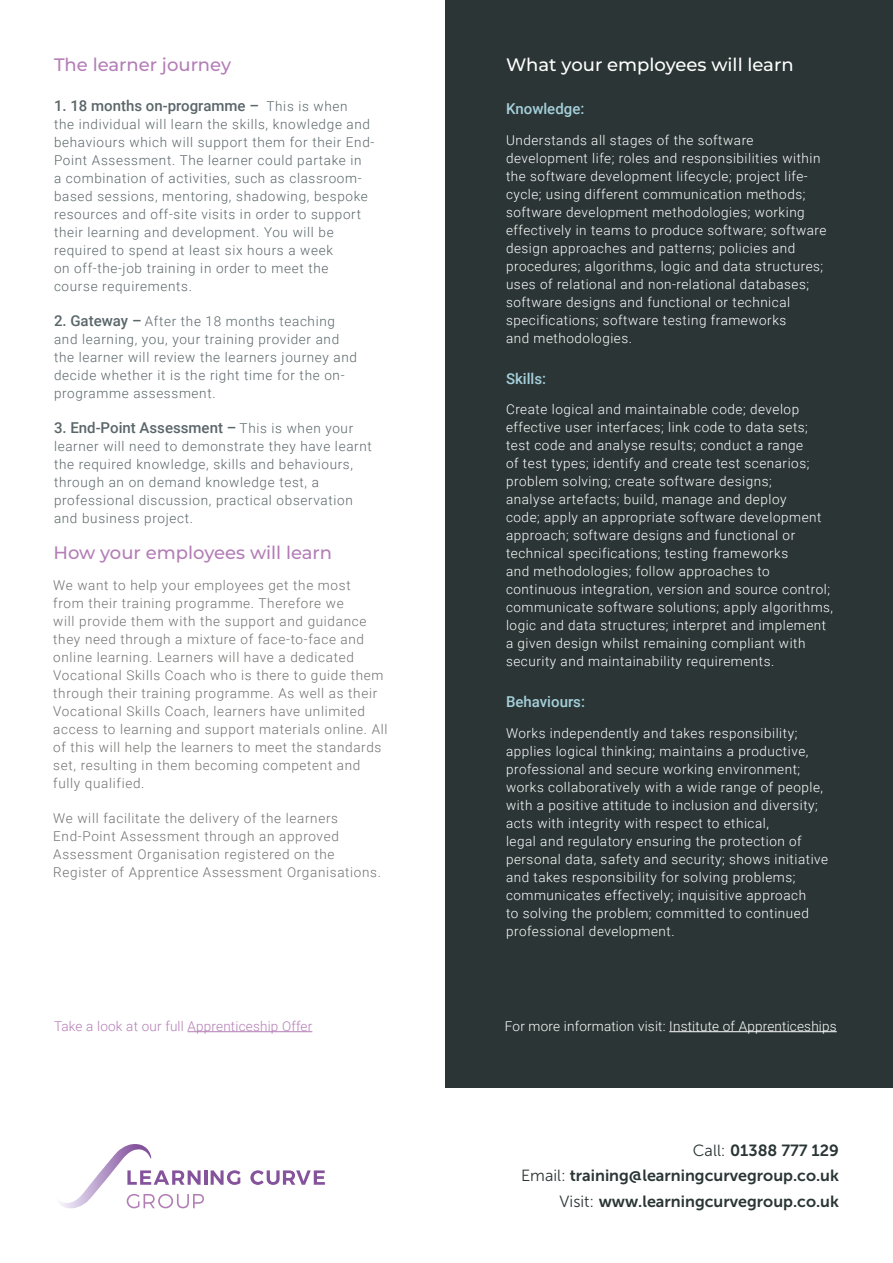
<style>
.page{position:relative;width:893px;height:1263px;background:#fff}
.page>*{position:absolute;margin:0;border:0;box-sizing:border-box;transform-origin:0 0}
.t1{font:100 18px "Montserrat";color:#b47eb6}
.t2{font:100 18px "Montserrat";color:#fff}
.t3{font:16.2px/25.3px "Museo Sans 700";color:#2b3535;text-align:right}
.t4{font:500 15px "Roboto";color:#5a666a}
.t5{font:500 15px "Roboto";color:#a5d0db}
.t6{font:300 13.5px/18px "Roboto";letter-spacing:.04em;color:#fff}
.t7{font:300 13.5px/18px "Roboto";letter-spacing:.05em;color:#5a666a}
.t8{font:300 13.5px/18px "Roboto";letter-spacing:.05em;color:#71706f}
.t9{font:300 13.5px "Roboto";letter-spacing:.015em;color:#fff}
.t10{font:300 13.5px "Roboto";letter-spacing:.015em;color:#b47eb6}
.s1{font-weight:300;font-size:13.5px}
.s2{font-weight:500;font-size:15px}
.s3{font-family:"Museo Sans 300"}
</style>
<div class="page">
<div style="left:446px;top:0;width:447px;height:1087px;background:#2b3535"></div>
<hr style="left:188px;top:1031px;width:124px;height:1px;background:#b47eb6">
<hr style="left:669px;top:1031px;width:168px;height:1px;background:#fff">
<hr style="left:204px;top:1170px;width:3px;height:15px;background:#85529c">
<svg style="left:211px;top:1170px;width:29px;height:15px"></svg>
<svg style="left:250px;top:1170px;width:75px;height:15px"></svg>
<svg style="left:60px;top:1144px;width:144px;height:64px"></svg>
<h1 class="t1" style="left:54px;top:53px;width:179px">The learner journey</h1>
<p class="t4" style="left:54px;top:95px;width:295px">1. 18 months on-programme – <span class="s1">This is when</span></p>
<p class="t7" style="left:54px;top:114px;width:322px">the individual will learn the skills, knowledge and behaviours which will support them for their End-Point Assessment. The learner could partake in<br>a combination of activities, such as classroom&shy;based sessions, mentoring, shadowing, bespoke resources and off-site visits in order to support their learning and development. You will be required to spend at least six hours a week<br>on off-the-job training in order to meet the course requirements.</p>
<p class="t7" style="left:54px;top:311px;width:305px"><span class="s2">2. Gateway –</span> After the 18 months teaching and learning, you, your training provider and the learner will review the learners journey and decide whether it is the right time for the on&shy;programme assessment.</p>
<p class="t4" style="left:54px;top:417px;width:301px">3. End-Point Assessment – <span class="s1">This is when your</span></p>
<p class="t7" style="left:54px;top:436px;width:319px">learner will need to demonstrate they have learnt the required knowledge, skills and behaviours, through an on demand knowledge test, a professional discussion, practical observation and business project.</p>
<h1 class="t1" style="left:53px;top:540px;width:280px">How your employees will learn</h1>
<p class="t8" style="left:53px;top:575px;width:336px">We want to help your employees get the most<br>from their training programme. Therefore we<br>will provide them with the support and guidance they need through a mixture of face-to-face and online learning. Learners will have a dedicated Vocational Skills Coach who is there to guide them through their training programme. As well as their Vocational Skills Coach, learners have unlimited access to learning and support materials online. All of this will help the learners to meet the standards set, resulting in them becoming competent and fully qualified.</p>
<p class="t8" style="left:53px;top:808px;width:329px">We will facilitate the delivery of the learners End-Point Assessment through an approved Assessment Organisation registered on the Register of Apprentice Assessment Organisations.</p>
<h1 class="t2" style="left:506px;top:53px;width:289px">What your employees will learn</h1>
<p class="t5" style="left:506px;top:98px;width:80px">Knowledge:</p>
<p class="t6" style="left:506px;top:130px;width:322px">Understands all stages of the software development life; roles and responsibilities within the software development lifecycle; project life&shy;cycle; using different communication methods; software development methodologies; working effectively in teams to produce software; software design approaches and patterns; policies and procedures; algorithms, logic and data structures; uses of relational and non-relational databases; software designs and functional or technical specifications; software testing frameworks<br>and methodologies.</p>
<p class="t5" style="left:506px;top:368px;width:42px">Skills:</p>
<p class="t6" style="left:506px;top:400px;width:329px">Create logical and maintainable code; develop effective user interfaces; link code to data sets; test code and analyse results; conduct a range<br>of test types; identify and create test scenarios; problem solving; create software designs;<br>analyse artefacts; build, manage and deploy<br>code; apply an appropriate software development approach; software designs and functional or technical specifications; testing frameworks<br>and methodologies; follow approaches to continuous integration, version and source control; communicate software solutions; apply algorithms, logic and data structures; interpret and implement a given design whilst remaining compliant with security and maintainability requirements.</p>
<p class="t5" style="left:506px;top:691px;width:80px">Behaviours:</p>
<p class="t6" style="left:506px;top:724px;width:324px">Works independently and takes responsibility; applies logical thinking; maintains a productive, professional and secure working environment; works collaboratively with a wide range of people, with a positive attitude to inclusion and diversity; acts with integrity with respect to ethical,<br>legal and regulatory ensuring the protection of personal data, safety and security; shows initiative and takes responsibility for solving problems; communicates effectively; inquisitive approach<br>to solving the problem; committed to continued professional development.</p>
<p class="t10" style="left:54px;top:1016px;width:260px">Take a look at our full Apprenticeship Offer</p>
<p class="t9" style="left:505px;top:1016px;width:333px">For more information visit: Institute of Apprenticeships</p>
<p class="t3" style="left:521px;top:1138px;width:319px"><span class="s3">Call:</span> 01388 777 129<br><span class="s3">Email:</span> training@learningcurvegroup.co.uk<br><span class="s3">Visit:</span> www.learningcurvegroup.co.uk</p>
</div>
